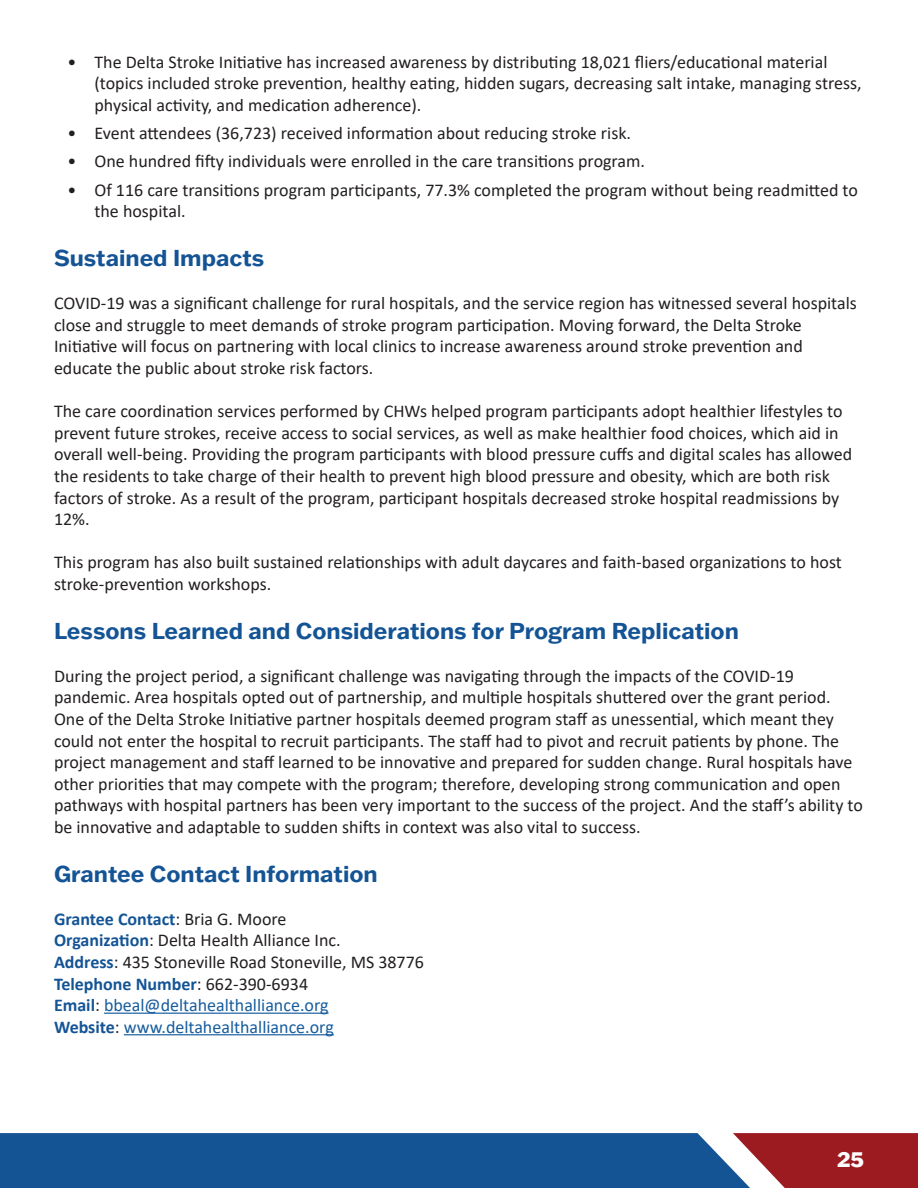
<style>
.page{position:relative;width:918px;height:1188px;background:#fff}
.page>*{position:absolute;margin:0;border:0;box-sizing:border-box;transform-origin:0 0}
.t1{font:700 22.5px "Franklin Gothic ATF";color:#145495}
.t2{font:800 21px "Franklin Gothic ATF";color:#fff}
.Body{font:18px/21.6px "Calibri";color:#231f20}
.Body-2{font:18px "Calibri";color:#175d9e}
.Body-3{font:700 18px "Calibri";color:#145495}
.s1{font-weight:400;color:#231f20}
.s2{font-weight:700;color:#145495}
.s3{color:#231f20}
</style>
<div class="page">
<svg style="left:0;top:1133px;width:918px;height:55px;background:#345185"></svg>
<hr style="left:104px;top:1013px;width:225px;height:1px;background:#175d9e">
<hr style="left:124px;top:1034px;width:210px;height:1px;background:#175d9e">
<p class="Body" style="left:94px;top:50px;width:769px;text-indent:-27px">• The Delta Stroke Initiative has increased awareness by distributing 18,021 fliers/educational material (topics included stroke prevention, healthy eating, hidden sugars, decreasing salt intake, managing stress, physical activity, and medication adherence).</p>
<p class="Body" style="left:68px;top:122px;width:565px">• Event attendees (36,723) received information about reducing stroke risk.</p>
<p class="Body" style="left:68px;top:150px;width:579px">• One hundred fifty individuals were enrolled in the care transitions program.</p>
<p class="Body" style="left:94px;top:179px;width:765px;text-indent:-27px">• Of 116 care transitions program participants, 77.3% completed the program without being readmitted to the hospital.</p>
<h2 class="t1" style="left:54px;top:243px;width:212px">Sustained Impacts</h2>
<p class="Body" style="left:54px;top:292px;width:804px">COVID-19 was a significant challenge for rural hospitals, and the service region has witnessed several hospitals close and struggle to meet demands of stroke program participation. Moving forward, the Delta Stroke Initiative will focus on partnering with local clinics to increase awareness around stroke prevention and educate the public about stroke risk factors.</p>
<p class="Body" style="left:54px;top:400px;width:800px">The care coordination services performed by CHWs helped program participants adopt healthier lifestyles to prevent future strokes, receive access to social services, as well as make healthier food choices, which aid in overall well-being. Providing the program participants with blood pressure cuffs and digital scales has allowed the residents to take charge of their health to prevent high blood pressure and obesity, which are both risk factors of stroke. As a result of the program, participant hospitals decreased stroke hospital readmissions by 12%.</p>
<p class="Body" style="left:54px;top:551px;width:789px">This program has also built sustained relationships with adult daycares and faith-based organizations to host stroke-prevention workshops.</p>
<h2 class="t1" style="left:54px;top:615px;width:686px">Lessons Learned and Considerations for Program Replication</h2>
<p class="Body" style="left:54px;top:665px;width:810px">During the project period, a significant challenge was navigating through the impacts of the COVID-19 pandemic. Area hospitals opted out of partnership, and multiple hospitals shuttered over the grant period.<br>One of the Delta Stroke Initiative partner hospitals deemed program staff as unessential, which meant they could not enter the hospital to recruit participants. The staff had to pivot and recruit patients by phone. The project management and staff learned to be innovative and prepared for sudden change. Rural hospitals have other priorities that may compete with the program; therefore, developing strong communication and open pathways with hospital partners has been very important to the success of the project. And the staff’s ability to be innovative and adaptable to sudden shifts in context was also vital to success.</p>
<h2 class="t1" style="left:54px;top:858px;width:325px">Grantee Contact Information</h2>
<p class="Body-3" style="left:54px;top:906px;width:234px">Grantee Contact<span class="s1">: Bria G. Moore</span></p>
<p class="Body" style="left:54px;top:929px;width:288px"><span class="s2">Organization</span>: Delta Health Alliance Inc.</p>
<p class="Body" style="left:54px;top:951px;width:372px"><span class="s2">Address</span>: 435 Stoneville Road Stoneville, MS 38776</p>
<p class="Body-3" style="left:54px;top:971px;width:256px">Telephone Number<span class="s1">: 662-390-6934</span></p>
<p class="Body-2" style="left:54px;top:993px;width:276px"><span class="s2">Email</span><span class="s3">:</span> bbeal@deltahealthalliance.org</p>
<p class="Body-2" style="left:54px;top:1014px;width:281px"><span class="s2">Website</span><span class="s3">:</span> www.deltahealthalliance.org</p>
<p class="t2" style="left:837px;top:1145px;width:28px">25</p>
</div>
